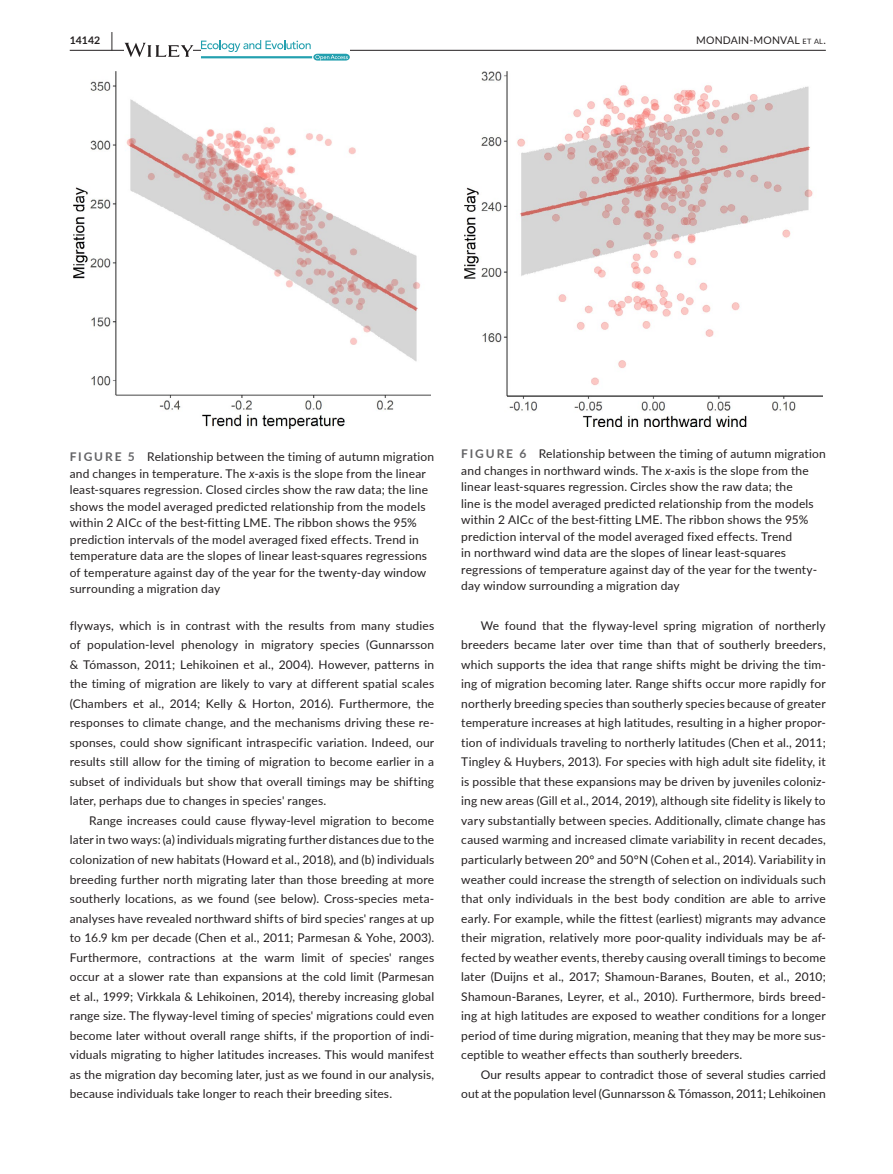
<style>
.page{position:relative;width:893px;height:1174px;background:#fff}
.page>*{position:absolute;margin:0;border:0;box-sizing:border-box;transform-origin:0 0}
.t1{font:12px/19.5px "Lato";letter-spacing:.015em;color:#231f20;text-align:justify}
.t2{font:10.5px "Lato";letter-spacing:.02em;color:#231f20}
.t3{font:700 10.5px "Lato";color:#231f20}
.s1{font-size:19.5px}
.s2{font-size:7.35px}
.s3{font-weight:700;color:#636366}
.s4{font-style:italic}
</style>
<div class="page">
<hr style="left:70px;top:50px;width:756px;height:1px;background:#231f20">
<svg style="left:125px;top:43px;width:68px;height:14px"></svg>
<svg style="left:201px;top:40px;width:149px;height:21px"></svg>
<img style="left:73px;top:72px;width:358px;height:357px">
<img style="left:465px;top:72px;width:357px;height:354px">
<p class="t3" style="left:70px;top:33px;width:45px">14142 <span class="s1">|</span></p>
<p class="t2" style="left:696px;top:33px;width:131px">MONDAIN-MONVAL <span class="s2">et al</span>.</p>
<p class="t1" style="left:70px;top:448px;width:366px;line-height:16.5px;text-align:left"><span class="s3">FIGURE 5</span> Relationship between the timing of autumn migration and changes in temperature. The <span class="s4">x</span>-axis is the slope from the linear least-squares regression. Closed circles show the raw data; the line shows the model averaged predicted relationship from the models within 2 AICc of the best-fitting LME. The ribbon shows the 95% prediction intervals of the model averaged fixed effects. Trend in temperature data are the slopes of linear least-squares regressions of temperature against day of the year for the twenty-day window surrounding a migration day</p>
<p class="t1" style="left:461px;top:445px;width:366px;line-height:16.5px;text-align:left"><span class="s3">FIGURE 6</span> Relationship between the timing of autumn migration and changes in northward winds. The <span class="s4">x</span>-axis is the slope from the linear least-squares regression. Circles show the raw data; the<br>line is the model averaged predicted relationship from the models within 2 AICc of the best-fitting LME. The ribbon shows the 95% prediction interval of the model averaged fixed effects. Trend<br>in northward wind data are the slopes of linear least-squares regressions of temperature against day of the year for the twenty&shy;day window surrounding a migration day</p>
<p class="t1" style="left:70px;top:615px;width:366px">flyways, which is in contrast with the results from many studies of population-level phenology in migratory species (Gunnarsson &amp; Tómasson, 2011; Lehikoinen et al., 2004). However, patterns in the timing of migration are likely to vary at different spatial scales (Chambers et al., 2014; Kelly &amp; Horton, 2016). Furthermore, the responses to climate change, and the mechanisms driving these re&shy;sponses, could show significant intraspecific variation. Indeed, our results still allow for the timing of migration to become earlier in a subset of individuals but show that overall timings may be shifting later, perhaps due to changes in species' ranges.</p>
<p class="t1" style="left:70px;top:810px;width:366px;text-indent:20px">Range increases could cause flyway-level migration to become later in two ways: (a) individuals migrating further distances due to the colonization of new habitats (Howard et al., 2018), and (b) individuals breeding further north migrating later than those breeding at more southerly locations, as we found (see below). Cross-species meta&shy;analyses have revealed northward shifts of bird species' ranges at up to 16.9 km per decade (Chen et al., 2011; Parmesan &amp; Yohe, 2003).<br>Furthermore, contractions at the warm limit of species' ranges occur at a slower rate than expansions at the cold limit (Parmesan et al., 1999; Virkkala &amp; Lehikoinen, 2014), thereby increasing global range size. The flyway-level timing of species' migrations could even become later without overall range shifts, if the proportion of indi&shy;viduals migrating to higher latitudes increases. This would manifest as the migration day becoming later, just as we found in our analysis, because individuals take longer to reach their breeding sites.</p>
<p class="t1" style="left:461px;top:615px;width:366px;text-indent:20px">We found that the flyway-level spring migration of northerly breeders became later over time than that of southerly breeders, which supports the idea that range shifts might be driving the tim&shy;ing of migration becoming later. Range shifts occur more rapidly for northerly breeding species than southerly species because of greater temperature increases at high latitudes, resulting in a higher propor&shy;tion of individuals traveling to northerly latitudes (Chen et al., 2011; Tingley &amp; Huybers, 2013). For species with high adult site fidelity, it is possible that these expansions may be driven by juveniles coloniz&shy;ing new areas (Gill et al., 2014, 2019), although site fidelity is likely to vary substantially between species. Additionally, climate change has caused warming and increased climate variability in recent decades, particularly between 20° and 50°N (Cohen et al., 2014). Variability in weather could increase the strength of selection on individuals such that only individuals in the best body condition are able to arrive early. For example, while the fittest (earliest) migrants may advance their migration, relatively more poor-quality individuals may be af&shy;fected by weather events, thereby causing overall timings to become later (Duijns et al., 2017; Shamoun-Baranes, Bouten, et al., 2010; Shamoun-Baranes, Leyrer, et al., 2010). Furthermore, birds breed&shy;ing at high latitudes are exposed to weather conditions for a longer period of time during migration, meaning that they may be more sus&shy;ceptible to weather effects than southerly breeders.</p>
<p class="t1" style="left:461px;top:1064px;width:366px;text-align:right">Our results appear to contradict those of several studies carried out at the population level (Gunnarsson &amp; Tómasson, 2011; Lehikoinen</p>
</div>
